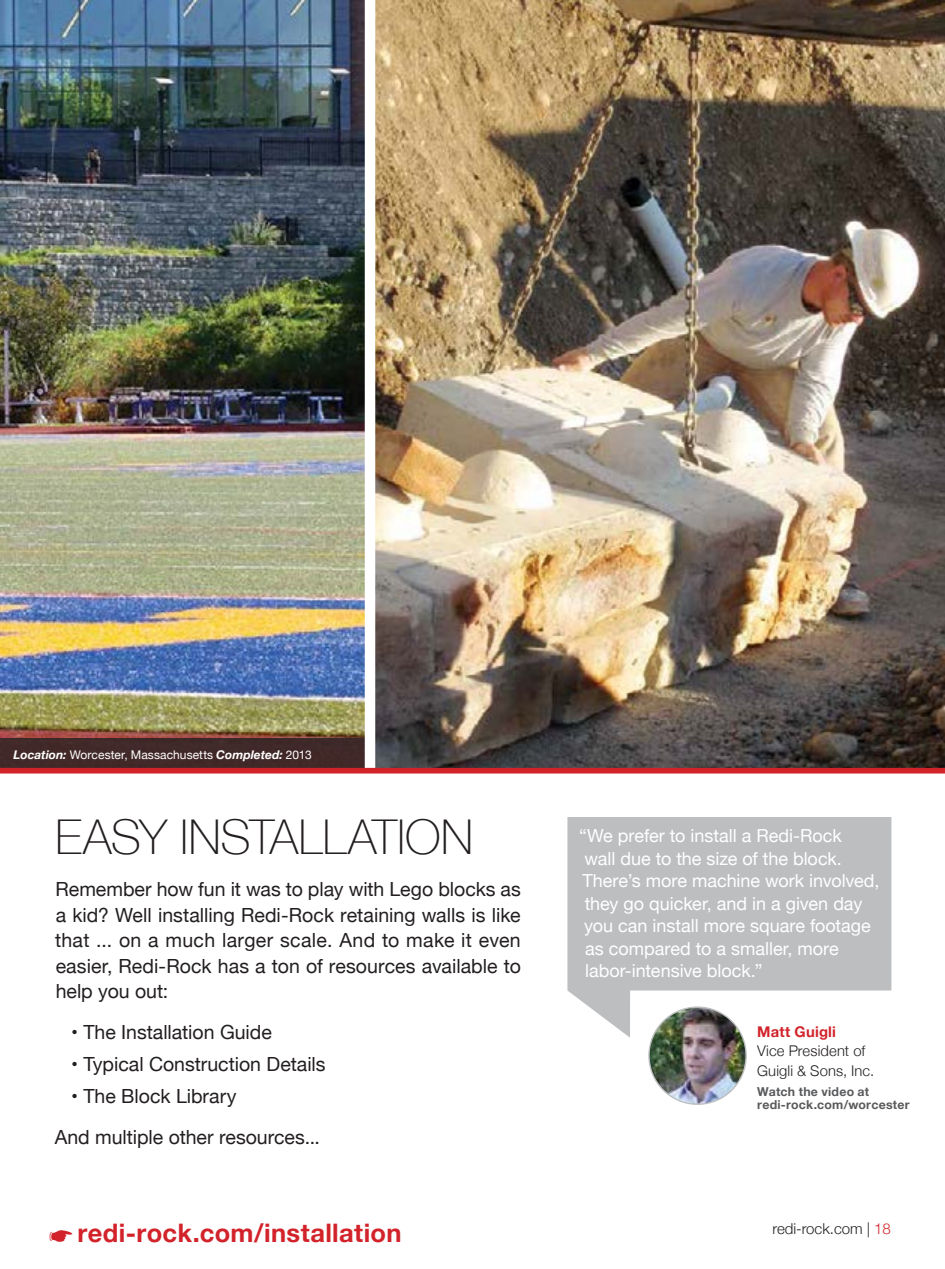
<style>
.page{position:relative;width:945px;height:1269px;background:#fff}
.page>*{position:absolute;margin:0;border:0;box-sizing:border-box;transform-origin:0 0}
.t1{font:100 48px "Helvetica Neue";letter-spacing:-.005em;color:#231f20}
.t2{font:700 25.5px "Helvetica Neue";letter-spacing:.015em;color:#d2232a}
.t3{font:19.5px/25.5px "Helvetica Neue";color:#231f20;text-align:justify}
.t4{font:18px/22.5px "Helvetica Neue";color:#fff}
.t5{font:300 15px "Helvetica Neue";color:#231f20}
.t6{font:300 14.7px/19.6px "Helvetica Neue";letter-spacing:.005em;color:#231f20}
.t7{font:700 14.7px "Helvetica Neue";letter-spacing:.015em;color:#d2232a}
.t8{font:700 12.3px/13.6px "Helvetica Neue";letter-spacing:.02em;color:#58595b}
.t9{font:12px "Helvetica Neue";letter-spacing:.005em;color:#fff}
.s1{font-weight:700;font-style:italic}
.s2{color:#d2232a}
</style>
<div class="page">
<img style="left:375px;top:0;width:570px;height:768px">
<img style="left:0;top:0;width:365px;height:738px">
<svg style="left:567px;top:817px;width:324px;height:221px;fill:#bcbec0"></svg>
<img style="left:649px;top:1007px;width:97px;height:97px;border-radius:49px">
<div style="left:0;top:738px;width:365px;height:31px;background:#412928"></div>
<svg style="left:0;top:768px;width:945px;height:6px;background:#d5343a"></svg>
<p class="t9" style="left:14px;top:746px;width:300px"><span class="s1">Location:</span> Worcester, Massachusetts <span class="s1">Completed:</span> 2013</p>
<h1 class="t1" style="left:55px;top:801px;width:420px">EASY INSTALLATION</h1>
<p class="t4" style="left:579px;top:826px;width:302px">“We prefer to install a Redi-Rock<br>wall due to the size of the block.<br>There’s more machine work involved, they go quicker, and in a given day you can install more square footage as compared to a smaller, more labor-intensive block.”</p>
<p class="t3" style="left:55px;top:878px;width:467px">Remember how fun it was to play with Lego blocks as a kid? Well installing Redi-Rock retaining walls is like that ... on a much larger scale. And to make it even easier, Redi-Rock has a ton of resources available to help you out:</p>
<p class="t3" style="left:71px;top:1020px;width:202px">• The Installation Guide</p>
<p class="t3" style="left:71px;top:1053px;width:256px">• Typical Construction Details</p>
<p class="t3" style="left:55px;top:1077px;width:267px;line-height:40.5px;text-indent:16px">• The Block Library<br>And multiple other resources...</p>
<p class="t7" style="left:757px;top:1020px;width:80px">Matt Guigli</p>
<p class="t6" style="left:757px;top:1040px;width:118px">Vice President of<br>Guigli &amp; Sons, Inc.</p>
<p class="t8" style="left:757px;top:1085px;width:154px">Watch the video at redi-rock.com/worcester</p>
<h2 class="t2" style="left:77px;top:1212px;width:326px">redi-rock.com/installation</h2>
<p class="t5" style="left:773px;top:1217px;width:120px">redi-rock.com | <span class="s2">18</span></p>
</div>
